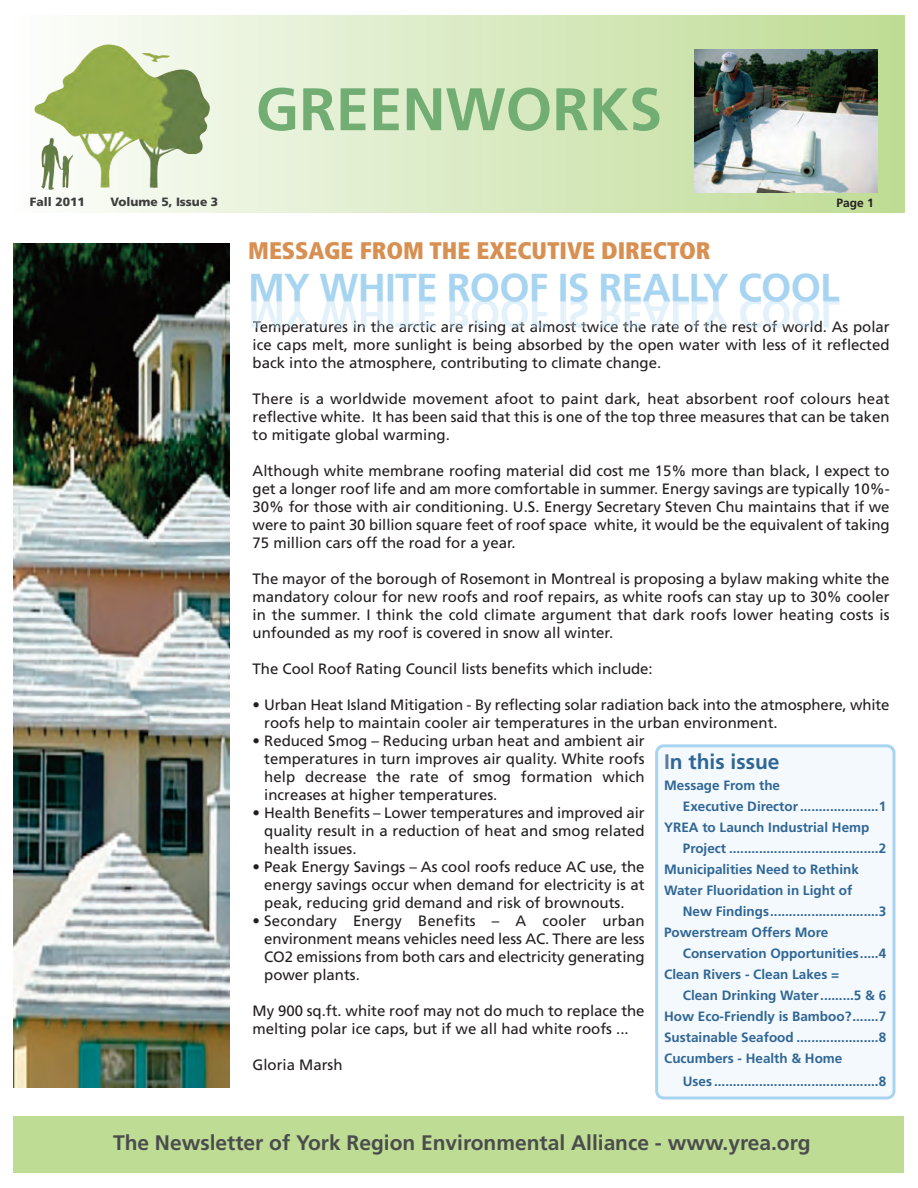
<style>
.page{position:relative;width:918px;height:1188px;background:#fff}
.page>*{position:absolute;margin:0;border:0;box-sizing:border-box;transform-origin:0 0}
.t1{font:700 60px "Frutiger";color:#72ad74}
.t2{font:700 39px "Frutiger";letter-spacing:-.02em;color:#a7d4f1}
.t3{font:900 condensed 24px "Frutiger";color:#d89052}
.t4{font:700 21px "Frutiger";color:#4b4c4d}
.t5{font:700 21px "Frutiger";color:#306695}
.t6{font:15px/18px "Frutiger";color:#231f20;text-align:justify}
.t7{font:700 13.5px "Frutiger";color:#306695}
.t8{font:900 12px "Frutiger";color:#3e3e3f}
.t9{font:700 12px "Frutiger";color:#231f20}
.s1{color:#5e7aa4}
</style>
<div class="page">
<div style="left:14px;top:16px;width:890px;height:196px;background:linear-gradient(to right,#fcfdfb,#beda94)"></div>
<img style="left:34px;top:44px;width:176px;height:146px">
<img style="left:694px;top:49px;width:184px;height:143px">
<div style="left:14px;top:1116px;width:890px;height:57px;background:#bedc94"></div>
<img style="left:14px;top:243px;width:216px;height:845px">
<div style="left:655px;top:744px;width:241px;height:356px;background:#f3f9fd"></div>
<svg style="left:251px;top:302px;width:588px;height:26px"></svg>
<svg style="left:253px;top:321px;width:130px;height:7px"></svg>
<hr style="left:251px;top:300px;width:588px;height:2px;background:#a7d4f1">
<h1 class="t1" style="left:256px;top:85px;width:408px">GREENWORKS</h1>
<p class="t8" style="left:30px;top:196px;width:56px">Fall 2011</p>
<p class="t8" style="left:110px;top:196px;width:109px">Volume 5, Issue 3</p>
<p class="t9" style="left:837px;top:198px;width:39px">Page 1</p>
<h3 class="t3" style="left:248px;top:241px;width:464px">MESSAGE FROM THE EXECUTIVE DIRECTOR</h3>
<h2 class="t2" style="left:248px;top:272px;width:593px">MY WHITE ROOF IS REALLY COOL</h2>
<p class="t6" style="left:253px;top:319px;width:639px">Temperatures in the arctic are rising at almost twice the rate of the rest of world. As polar ice caps melt, more sunlight is being absorbed by the open water with less of it reflected back into the atmosphere, contributing to climate change.</p>
<p class="t6" style="left:253px;top:391px;width:639px">There is a worldwide movement afoot to paint dark, heat absorbent roof colours heat reflective white. It has been said that this is one of the top three measures that can be taken to mitigate global warming.</p>
<p class="t6" style="left:253px;top:463px;width:639px">Although white membrane roofing material did cost me 15% more than black, I expect to get a longer roof life and am more comfortable in summer. Energy savings are typically 10%- 30% for those with air conditioning. U.S. Energy Secretary Steven Chu maintains that if we were to paint 30 billion square feet of roof space white, it would be the equivalent of taking 75 million cars off the road for a year.</p>
<p class="t6" style="left:253px;top:571px;width:639px">The mayor of the borough of Rosemont in Montreal is proposing a bylaw making white the mandatory colour for new roofs and roof repairs, as white roofs can stay up to 30% cooler in the summer. I think the cold climate argument that dark roofs lower heating costs is unfounded as my roof is covered in snow all winter.</p>
<p class="t6" style="left:253px;top:661px;width:402px">The Cool Roof Rating Council lists benefits which include:</p>
<p class="t6" style="left:264px;top:697px;width:627px;text-indent:-12px">• Urban Heat Island Mitigation - By reflecting solar radiation back into the atmosphere, white roofs help to maintain cooler air temperatures in the urban environment.</p>
<p class="t6" style="left:264px;top:733px;width:382px;text-indent:-12px">• Reduced Smog – Reducing urban heat and ambient air temperatures in turn improves air quality. White roofs help decrease the rate of smog formation which increases at higher temperatures.</p>
<p class="t6" style="left:264px;top:805px;width:382px;text-indent:-12px">• Health Benefits – Lower temperatures and improved air quality result in a reduction of heat and smog related health issues.</p>
<p class="t6" style="left:264px;top:859px;width:382px;text-indent:-12px">• Peak Energy Savings – As cool roofs reduce AC use, the energy savings occur when demand for electricity is at peak, reducing grid demand and risk of brownouts.</p>
<p class="t6" style="left:264px;top:913px;width:382px;text-indent:-12px">• Secondary Energy Benefits – A cooler urban environment means vehicles need less AC. There are less CO2 emissions from both cars and electricity generating power plants.</p>
<p class="t6" style="left:253px;top:1003px;width:394px">My 900 sq.ft. white roof may not do much to replace the melting polar ice caps, but if we all had white roofs ...</p>
<p class="t6" style="left:253px;top:1057px;width:91px">Gloria Marsh</p>
<h3 class="t5" style="left:664px;top:753px;width:117px"><span class="s1">I</span>n this issue</h3>
<p class="t7" style="left:664px;top:780px;width:117px">Message From the</p>
<p class="t7" style="left:683px;top:801px;width:205px">Executive Director .....................1</p>
<p class="t7" style="left:664px;top:822px;width:207px">YREA to Launch Industrial Hemp</p>
<p class="t7" style="left:683px;top:843px;width:205px">Project ........................................2</p>
<p class="t7" style="left:664px;top:864px;width:196px">Municipalities Need to Rethink</p>
<p class="t7" style="left:664px;top:885px;width:190px">Water Fluoridation in Light of</p>
<p class="t7" style="left:683px;top:906px;width:205px">New Findings.............................3</p>
<p class="t7" style="left:664px;top:927px;width:166px">Powerstream Offers More</p>
<p class="t7" style="left:683px;top:948px;width:205px">Conservation Opportunities.....4</p>
<p class="t7" style="left:664px;top:969px;width:177px">Clean Rivers - Clean Lakes =</p>
<p class="t7" style="left:683px;top:990px;width:205px">Clean Drinking Water.........5 &amp; 6</p>
<p class="t7" style="left:664px;top:1011px;width:224px">How Eco-Friendly is Bamboo?.......7</p>
<p class="t7" style="left:664px;top:1032px;width:224px">Sustainable Seafood ......................8</p>
<p class="t7" style="left:664px;top:1053px;width:180px">Cucumbers - Health &amp; Home</p>
<p class="t7" style="left:683px;top:1075px;width:205px">Uses ............................................8</p>
<h3 class="t4" style="left:113px;top:1134px;width:699px">The Newsletter of York Region Environmental Alliance - www.yrea.org</h3>
</div>
